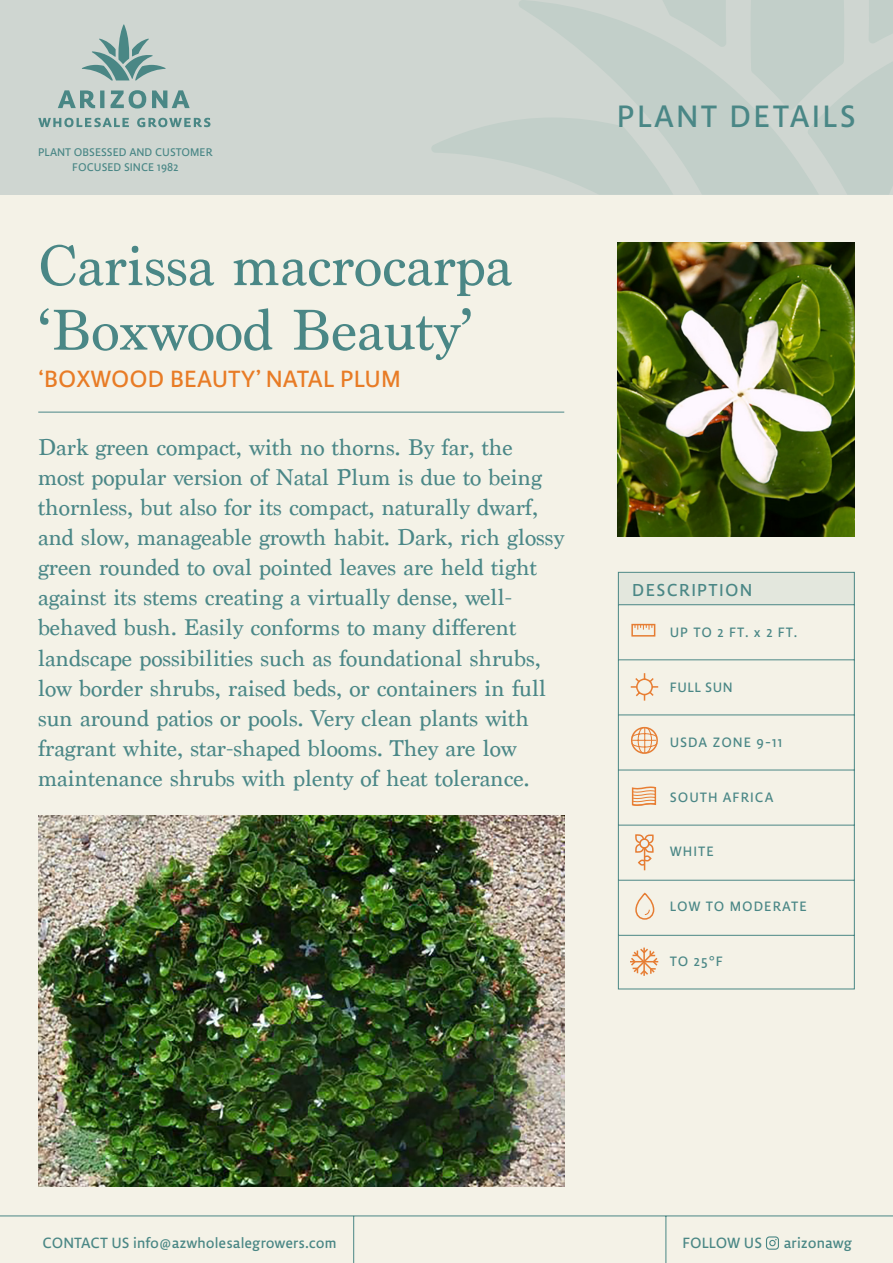
<style>
.page{position:relative;width:893px;height:1263px;background:#f4f2e7}
.page>*{position:absolute;margin:0;border:0;box-sizing:border-box;transform-origin:0 0}
.Títulos{font:60px/64.5px "Marion";color:#4a8786}
.t1{font:37.5px "Lemon Sans";letter-spacing:.06em;color:#4a8786}
.t2{font:28.5px "Lemon Sans";color:#e87c26}
.párrafo{font:24px/30px "Marion";color:#4a8787}
.t3{font:21px "Lemon Sans";letter-spacing:.06em;color:#4a8786}
.t4{font:18px "Lemon Sans";color:#4a8785}
.Ficha{font:16.5px "Lemon Sans";letter-spacing:.06em;color:#4a8786}
.t5{font:13.5px/15px "Lemon Sans";color:#4a8786;text-align:center}
</style>
<div class="page">
<div style="left:0;top:0;width:893px;height:195px;background:#cfd6d1"></div>
<svg style="left:432px;top:120px;width:86px;height:44px"></svg>
<svg style="left:819px;top:0;width:74px;height:194px"></svg>
<svg style="left:518px;top:0;width:301px;height:194px;fill:#c2cfc9"></svg>
<svg style="left:38px;top:24px;width:172px;height:103px"></svg>
<hr style="left:0;top:1215px;width:893px;height:1px;background:#4a8785">
<hr style="left:353px;top:1216px;width:1px;height:47px;background:#4a8785">
<hr style="left:665px;top:1216px;width:1px;height:47px;background:#4a8785">
<svg style="left:766px;top:1236px;width:13px;height:14px"></svg>
<svg style="left:618px;top:572px;width:237px;height:418px"></svg>
<div style="left:631px;top:624px;width:24px;height:13px;border:2px solid #e67d33"></div>
<svg style="left:635px;top:625px;width:17px;height:5px"></svg>
<svg style="left:631px;top:727px;width:27px;height:27px"></svg>
<svg style="left:635px;top:893px;width:20px;height:27px"></svg>
<svg style="left:634px;top:832px;width:21px;height:38px"></svg>
<svg style="left:629px;top:947px;width:30px;height:29px"></svg>
<svg style="left:631px;top:786px;width:26px;height:20px"></svg>
<svg style="left:629px;top:672px;width:31px;height:30px"></svg>
<img style="left:617px;top:243px;width:238px;height:293px">
<img style="left:38px;top:815px;width:526px;height:371px">
<hr style="left:38px;top:412px;width:526px;height:1px;background:#4a8787">
<p class="t5" style="left:38px;top:144px;width:176px">PLANT OBSESSED AND CUSTOMER<br>FOCUSED SINCE 1982</p>
<p class="Títulos" style="left:38px;top:234px;width:475px">Carissa macrocarpa ‘Boxwood Beauty’</p>
<p class="t2" style="left:38px;top:363px;width:364px">‘BOXWOOD BEAUTY’ NATAL PLUM</p>
<p class="párrafo" style="left:38px;top:433px;width:528px">Dark green compact, with no thorns. By far, the most popular version of Natal Plum is due to being thornless, but also for its compact, naturally dwarf, and slow, manageable growth habit. Dark, rich glossy green rounded to oval pointed leaves are held tight against its stems creating a virtually dense, well&shy;behaved bush. Easily conforms to many different landscape possibilities such as foundational shrubs, low border shrubs, raised beds, or containers in full sun around patios or pools. Very clean plants with fragrant white, star-shaped blooms. They are low maintenance shrubs with plenty of heat tolerance.</p>
<h2 class="t1" style="left:617px;top:95px;width:240px">PLANT DETAILS</h2>
<p class="t3" style="left:632px;top:578px;width:122px">DESCRIPTION</p>
<p class="Ficha" style="left:670px;top:623px;width:129px">UP TO 2 FT. x 2 FT.</p>
<p class="Ficha" style="left:670px;top:678px;width:64px">FULL SUN</p>
<p class="Ficha" style="left:670px;top:733px;width:114px">USDA ZONE 9-11</p>
<p class="Ficha" style="left:670px;top:787px;width:105px">SOUTH AFRICA</p>
<p class="Ficha" style="left:670px;top:842px;width:46px">WHITE</p>
<p class="Ficha" style="left:670px;top:897px;width:139px">LOW TO MODERATE</p>
<p class="Ficha" style="left:670px;top:952px;width:55px">TO 25°F</p>
<p class="t4" style="left:43px;top:1232px;width:296px">CONTACT US info@azwholesalegrowers.com</p>
<p class="t4" style="left:682px;top:1232px;width:171px">FOLLOW US arizonawg</p>
</div>
